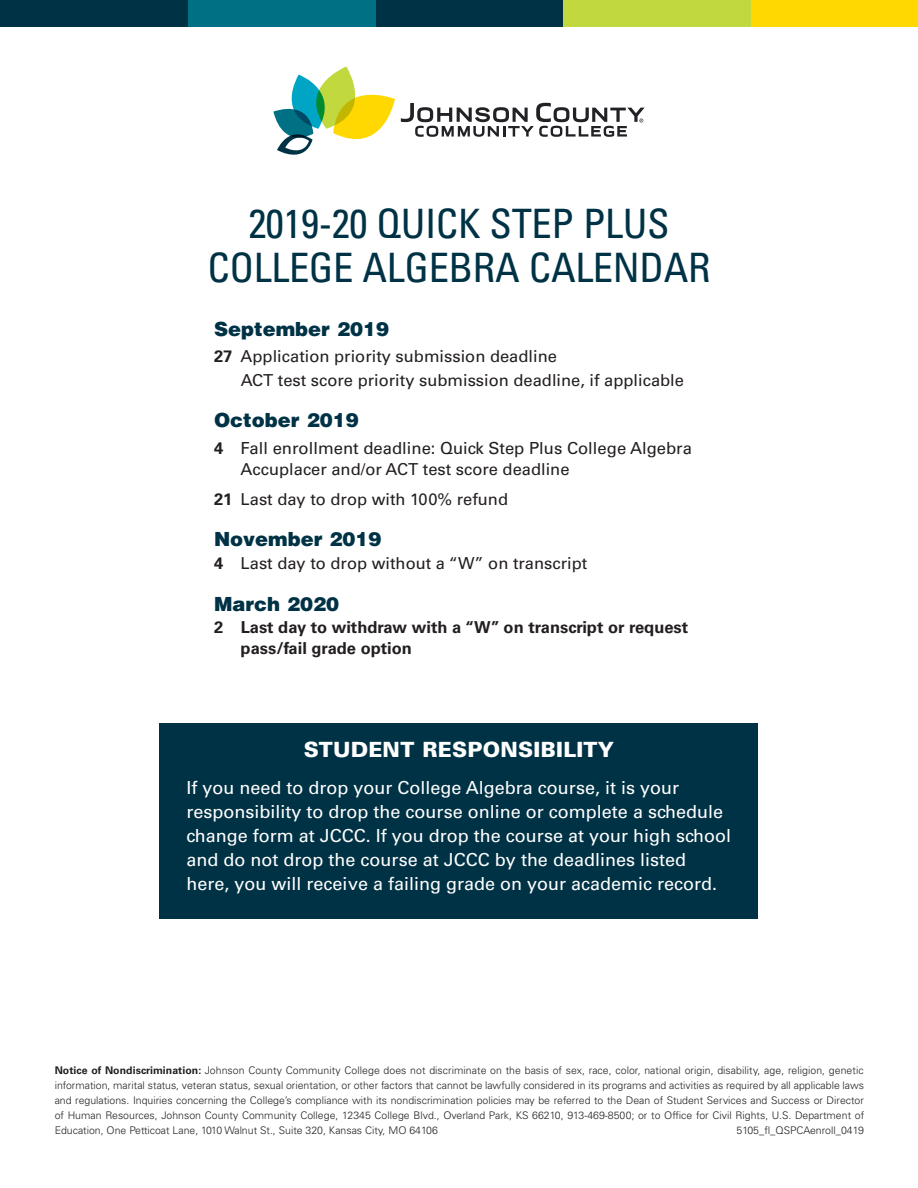
<style>
.page{position:relative;width:918px;height:1188px;background:#fff}
.page>*{position:absolute;margin:0;border:0;box-sizing:border-box;transform-origin:0 0}
.head2{font:condensed 40.5px/43.5px "Univers LT Std";letter-spacing:-.01em;color:#003245;text-align:center}
.Sub-white{font:900 21px "Univers LT Std";letter-spacing:.01em;color:#fff}
.month{font:900 19.5px "Helvetica LT Std";color:#003245}
.body-white{font:18px/24px "Univers LT Std";color:#fff}
.deadlines{font:16.65px "Univers LT Std";color:#231f20}
.deadlines-2{font:16.5px/24px "Univers LT Std";color:#231f20}
.deadlines-3{font:700 16.5px/21px "Univers LT Std";color:#231f20}
.body{font:300 10.5px/15px "Univers LT Std";color:#231f20;text-align:justify}
.s1{font-weight:700}
</style>
<div class="page">
<div style="left:0;top:0;width:188px;height:27px;background:#003245"></div>
<div style="left:188px;top:0;width:188px;height:27px;background:#007184"></div>
<div style="left:376px;top:0;width:188px;height:27px;background:#003245"></div>
<div style="left:564px;top:0;width:187px;height:27px;background:#c2d83f"></div>
<div style="left:751px;top:0;width:167px;height:27px;background:#ffd801"></div>
<div style="left:160px;top:724px;width:598px;height:195px;background:#003245"></div>
<svg style="left:273px;top:66px;width:122px;height:89px"></svg>
<svg style="left:401px;top:103px;width:244px;height:34px"></svg>
<p class="head2" style="left:207px;top:201px;width:505px">2019-20 QUICK STEP PLUS<br>COLLEGE ALGEBRA CALENDAR</p>
<p class="month" style="left:214px;top:316px;width:177px">September 2019</p>
<p class="deadlines-2" style="left:241px;top:344px;width:445px;text-indent:-27px"><span class="s1">27</span> Application priority submission deadline<br>ACT test score priority submission deadline, if applicable</p>
<p class="month" style="left:214px;top:408px;width:146px">October 2019</p>
<p class="deadlines" style="left:214px;top:438px;width:480px"><span class="s1">4</span> Fall enrollment deadline: Quick Step Plus College Algebra</p>
<p class="deadlines-2" style="left:241px;top:457px;width:330px">Accuplacer and/or ACT test score deadline</p>
<p class="deadlines-2" style="left:214px;top:487px;width:296px"><span class="s1">21</span> Last day to drop with 100% refund</p>
<p class="month" style="left:214px;top:527px;width:169px">November 2019</p>
<p class="deadlines-2" style="left:214px;top:551px;width:375px"><span class="s1">4</span> Last day to drop without a “W” on transcript</p>
<p class="month" style="left:214px;top:591px;width:127px">March 2020</p>
<p class="deadlines-3" style="left:241px;top:617px;width:449px;text-indent:-27px">2 Last day to withdraw with a “W” on transcript or request pass/fail grade option</p>
<p class="Sub-white" style="left:304px;top:736px;width:312px">STUDENT RESPONSIBILITY</p>
<p class="body-white" style="left:187px;top:776px;width:546px">If you need to drop your College Algebra course, it is your responsibility to drop the course online or complete a schedule change form at JCCC. If you drop the course at your high school and do not drop the course at JCCC by the deadlines listed here, you will receive a failing grade on your academic record.</p>
<p class="body" style="left:55px;top:1063px;width:811px"><span class="s1">Notice of Nondiscrimination:</span> Johnson County Community College does not discriminate on the basis of sex, race, color, national origin, disability, age, religion, genetic information, marital status, veteran status, sexual orientation, or other factors that cannot be lawfully considered in its programs and activities as required by all applicable laws and regulations. Inquiries concerning the College’s compliance with its nondiscrimination policies may be referred to the Dean of Student Services and Success or Director of Human Resources, Johnson County Community College, 12345 College Blvd., Overland Park, KS 66210, 913-469-8500; or to Office for Civil Rights, U.S. Department of Education, One Petticoat Lane, 1010 Walnut St., Suite 320, Kansas City, MO 64106</p>
<p class="body" style="left:737px;top:1123px;width:129px">5105_fl_QSPCAenroll_0419</p>
</div>
